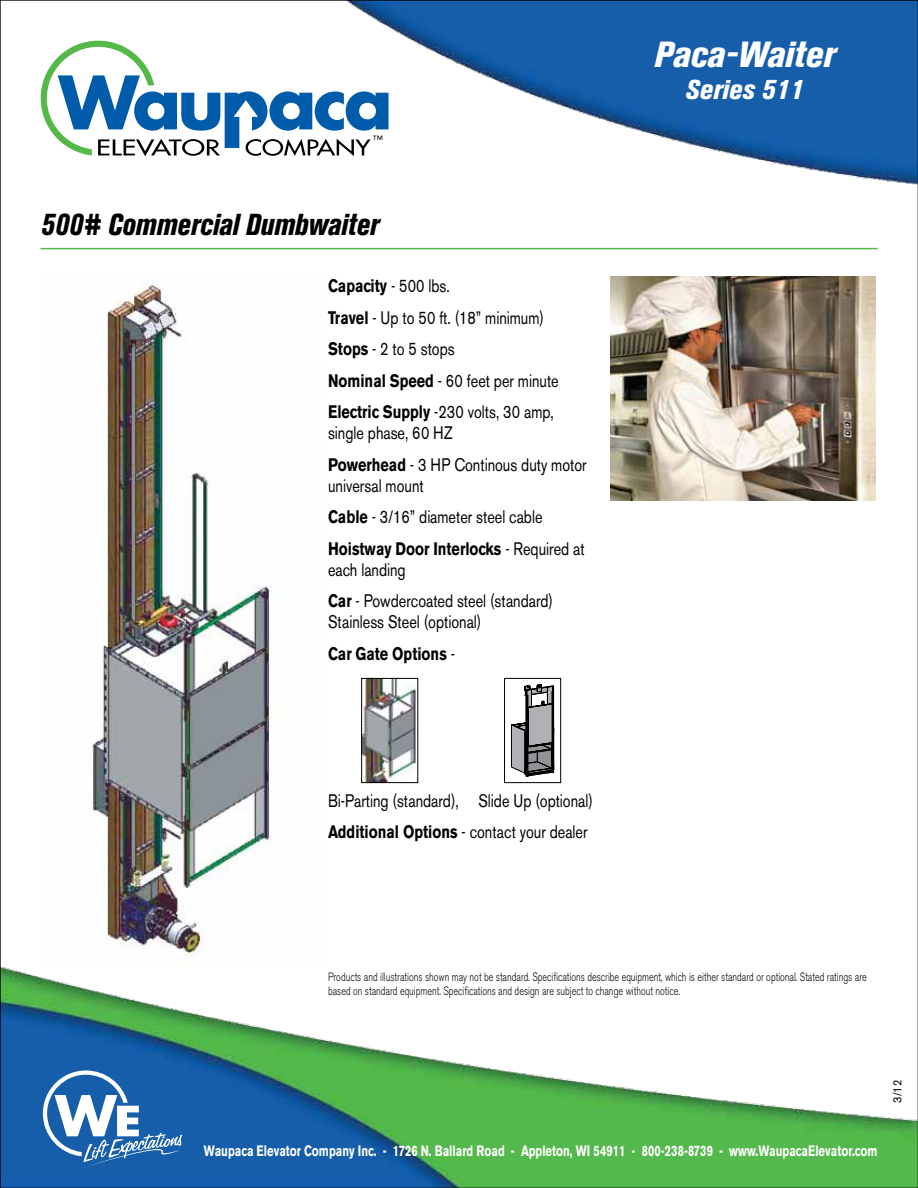
<style>
.page{position:relative;width:918px;height:1188px;background:#fff}
.page>*{position:absolute;margin:0;border:0;box-sizing:border-box;transform-origin:0 0}
.t1{font:italic 800 condensed 36px "Akzidenz Grotesk BE";color:#fff}
.t2{font:italic 800 condensed 30px "Akzidenz Grotesk BE";color:#000;scale:.9 1}
.t3{font:italic 800 condensed 27px "Akzidenz Grotesk BE";color:#fff}
.t4{font:18px/31.5px "Akzidenz Grotesk BE";color:#000;scale:.8 1}
.t5{font:700 15px "Akzidenz Grotesk BE";color:#fff;scale:.75 1}
.t6{font:300 12px/14.4px "Akzidenz Grotesk BE";color:#000;scale:.75 1}
.t7{font:12px "Akzidenz Grotesk BE";color:#000;scale:.9 1}
.s1{font-weight:700}
</style>
<div class="page">
<img style="left:2px;top:2px;width:914px;height:1184px">
<svg style="left:41px;top:41px;width:348px;height:115px"></svg>
<svg style="left:43px;top:1070px;width:139px;height:97px"></svg>
<hr style="left:40px;top:248px;width:838px;height:1px;background:#54b948">
<img style="left:39px;top:275px;width:283px;height:691px">
<img style="left:610px;top:277px;width:266px;height:224px">
<img style="left:363px;top:680px;width:53px;height:101px">
<div style="left:361px;top:678px;width:57px;height:105px;border:1px solid #000"></div>
<svg style="left:511px;top:684px;width:43px;height:93px"></svg>
<div style="left:504px;top:678px;width:57px;height:105px;border:1px solid #000"></div>
<h2 class="t2" style="left:40px;top:209px;width:377px">500# Commercial Dumbwaiter</h2>
<p class="t4" style="left:328px;top:270px;width:290px"><span class="s1">Capacity</span> - 500 lbs.<br><span class="s1">Travel</span> - Up to 50 ft. (18” minimum)<br><span class="s1">Stops</span> - 2 to 5 stops<br><span class="s1">Nominal Speed</span> - 60 feet per minute<br><span class="s1">Electric Supply</span> -230 volts, 30 amp,</p>
<p class="t4" style="left:328px;top:417px;width:325px">single phase, 60 HZ<br><span class="s1">Powerhead</span> - 3 HP Continous duty motor</p>
<p class="t4" style="left:328px;top:470px;width:322px">universal mount<br><span class="s1">Cable</span> - 3/16” diameter steel cable<br><span class="s1">Hoistway Door Interlocks</span> - Required at</p>
<p class="t4" style="left:328px;top:554px;width:283px">each landing<br><span class="s1">Car</span> - Powdercoated steel (standard)</p>
<p class="t4" style="left:328px;top:606px;width:193px">Stainless Steel (optional)<br><span class="s1">Car Gate Options</span> -</p>
<h1 class="t1" style="left:654px;top:34px;width:182px">Paca-Waiter</h1>
<h3 class="t3" style="left:685px;top:75px;width:120px">Series 511</h3>
<p class="t4" style="left:328px;top:785px;width:333px">Bi-Parting (standard), Slide Up (optional)<br><span class="s1">Additional Options</span> - contact your dealer</p>
<p class="t6" style="left:328px;top:970px;width:720px">Products and illustrations shown may not be standard. Specifications describe equipment, which is either standard or optional. Stated ratings are based on standard equipment. Specifications and design are subject to change without notice.</p>
<p class="t7" style="left:890px;top:1103px;width:26px;rotate:-90deg">3/12</p>
<p class="t5" style="left:204px;top:1142px;width:900px">Waupaca Elevator Company Inc. - 1726 N. Ballard Road - Appleton, WI 54911 - 800-238-8739 - www.WaupacaElevator.com</p>
</div>
